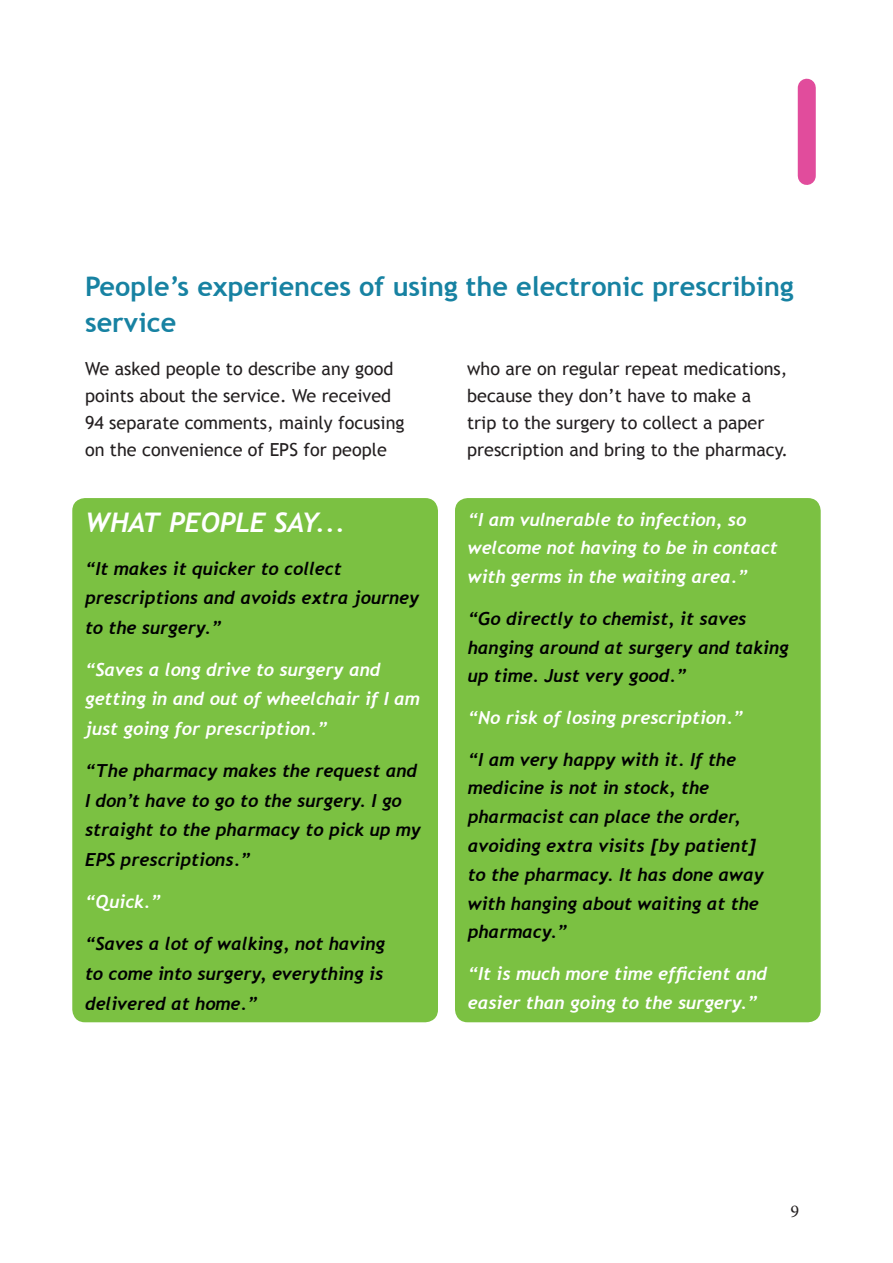
<style>
.page{position:relative;width:893px;height:1263px;background:#fff}
.page>*{position:absolute;margin:0;border:0;box-sizing:border-box;transform-origin:0 0}
.t1{font:700 27px/36px "Trebuchet MS";color:#1782a2}
.t2{font:italic 700 27px "Trebuchet";color:#fff}
.t3{font:italic 700 18px/28.8px "Trebuchet";color:#000001}
.t4{font:italic 700 18px/28.8px "Trebuchet";color:#fff}
.t5{font:18px/27px "Trebuchet MS";color:#231f20}
.t6{font:18px "Minion Pro";color:#231f20}
</style>
<div class="page">
<div style="left:455px;top:498px;width:366px;height:524px;background:#7bc142;border-radius:13px"></div>
<div style="left:72px;top:498px;width:366px;height:524px;background:#7bc142;border-radius:13px"></div>
<div style="left:798px;top:88px;width:18px;height:88px;background:#e14c9c"></div>
<h1 class="t1" style="left:85px;top:269px;width:710px">People’s experiences of using the electronic prescribing service</h1>
<p class="t5" style="left:85px;top:355px;width:321px">We asked people to describe any good points about the service. We received 94 separate comments, mainly focusing on the convenience of EPS for people</p>
<p class="t5" style="left:467px;top:355px;width:322px">who are on regular repeat medications, because they don’t have to make a<br>trip to the surgery to collect a paper prescription and bring to the pharmacy.</p>
<h1 class="t2" style="left:85px;top:506px;width:261px">WHAT PEOPLE SAY...</h1>
<p class="t3" style="left:85px;top:554px;width:336px;line-height:29.5px">“It makes it quicker to collect prescriptions and avoids extra journey to the surgery.”</p>
<p class="t4" style="left:85px;top:655px;width:336px;line-height:29.5px">“Saves a long drive to surgery and getting in and out of wheelchair if I am just going for prescription.”</p>
<p class="t3" style="left:85px;top:756px;width:337px;line-height:29.5px">“The pharmacy makes the request and<br>I don’t have to go to the surgery. I go straight to the pharmacy to pick up my<br>EPS prescriptions.”</p>
<p class="t4" style="left:85px;top:887px;width:78px">“Quick.”</p>
<p class="t3" style="left:85px;top:929px;width:302px;line-height:29.5px;text-align:justify">“Saves a lot of walking, not having to come into surgery, everything is delivered at home.”</p>
<p class="t4" style="left:468px;top:505px;width:312px">“I am vulnerable to infection, so welcome not having to be in contact with germs in the waiting area.”</p>
<p class="t3" style="left:468px;top:604px;width:323px">“Go directly to chemist, it saves hanging around at surgery and taking up time. Just very good.”</p>
<p class="t4" style="left:468px;top:703px;width:277px">“No risk of losing prescription.”</p>
<p class="t3" style="left:468px;top:745px;width:298px">“I am very happy with it. If the medicine is not in stock, the pharmacist can place the order, avoiding extra visits [by patient] to the pharmacy. It has done away with hanging about waiting at the pharmacy.”</p>
<p class="t4" style="left:468px;top:959px;width:301px">“It is much more time efficient and easier than going to the surgery.”</p>
<p class="t6" style="left:791px;top:1199px;width:10px">9</p>
</div>
